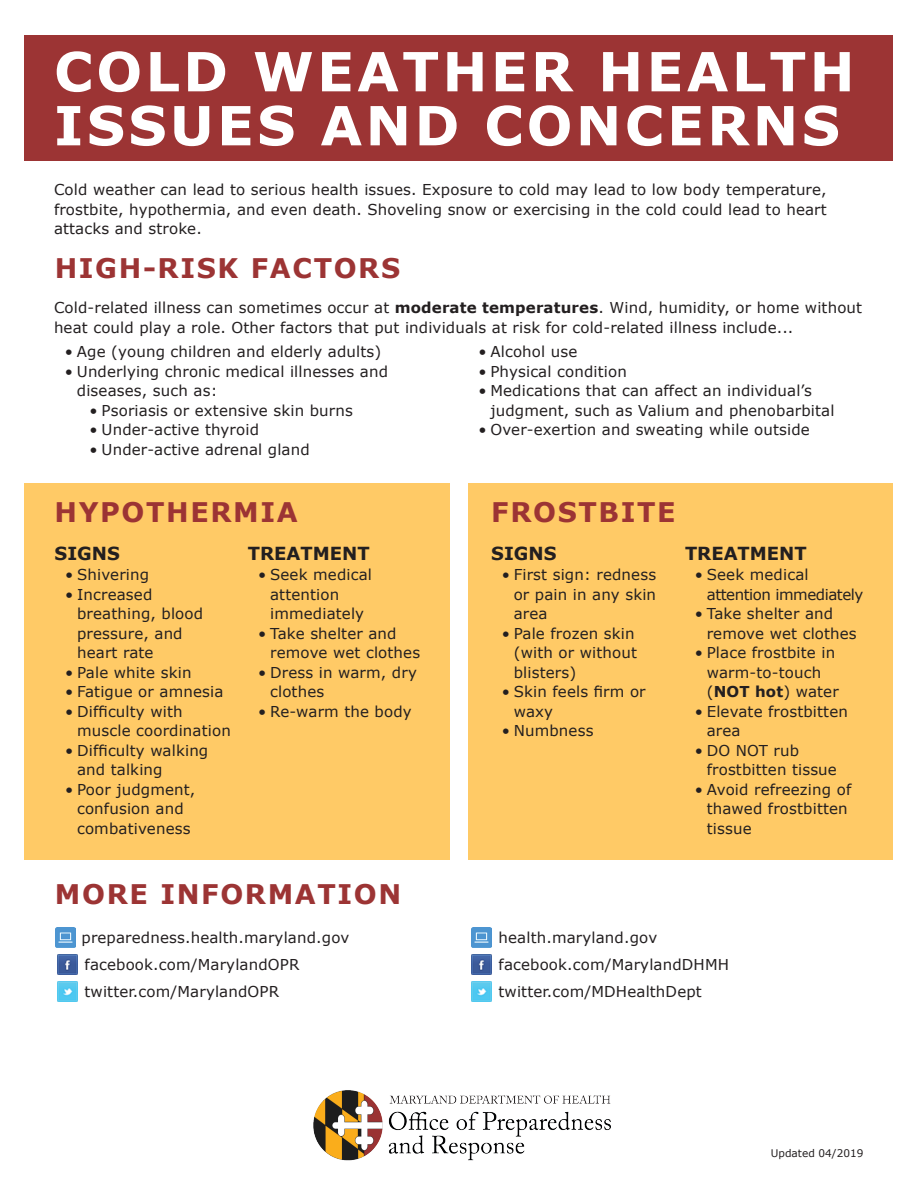
<style>
.page{position:relative;width:918px;height:1188px;background:#fff}
.page>*{position:absolute;margin:0;border:0;box-sizing:border-box;transform-origin:0 0}
.t1{font:700 54px/54px "Verdana";letter-spacing:.06em;color:#fff}
.t2{font:700 27px "Verdana";letter-spacing:.06em;color:#9c3434}
.t3{font:700 18px "Verdana";color:#231f20}
.t4{font:15px/19.5px "Verdana";letter-spacing:.01em;color:#231f20}
.t5{font:15px/19.5px "Verdana";letter-spacing:-.03em;color:#231f20}
.t6{font:10.5px "Verdana";color:#231f20}
.s1{font-weight:700}
</style>
<div class="page">
<div style="left:25px;top:35px;width:868px;height:125px;background:#9c3434"></div>
<div style="left:468px;top:483px;width:425px;height:377px;background:#ffca66"></div>
<div style="left:25px;top:483px;width:425px;height:377px;background:#ffca66"></div>
<img style="left:56px;top:927px;width:20px;height:20px">
<img style="left:57px;top:954px;width:20px;height:20px">
<img style="left:57px;top:981px;width:20px;height:20px">
<img style="left:471px;top:927px;width:20px;height:20px">
<img style="left:471px;top:954px;width:20px;height:20px">
<img style="left:471px;top:981px;width:20px;height:20px">
<img style="left:313px;top:1090px;width:298px;height:71px">
<p class="t1" style="left:54px;top:44px;width:802px">COLD WEATHER HEALTH<br>ISSUES AND CONCERNS</p>
<p class="t4" style="left:54px;top:180px;width:774px;text-align:justify">Cold weather can lead to serious health issues. Exposure to cold may lead to low body temperature, frostbite, hypothermia, and even death. Shoveling snow or exercising in the cold could lead to heart attacks and stroke.</p>
<p class="t2" style="left:55px;top:249px;width:347px">HIGH-RISK FACTORS</p>
<p class="t4" style="left:54px;top:298px;width:810px">Cold-related illness can sometimes occur at <span class="s1">moderate temperatures</span>. Wind, humidity, or home without heat could play a role. Other factors that put individuals at risk for cold-related illness include...</p>
<p class="t4" style="left:65px;top:342px;width:318px">• Age (young children and elderly adults)</p>
<p class="t4" style="left:77px;top:361px;width:313px;text-indent:-12px">• Underlying chronic medical illnesses and diseases, such as:</p>
<p class="t4" style="left:90px;top:400px;width:265px">• Psoriasis or extensive skin burns</p>
<p class="t4" style="left:90px;top:420px;width:171px">• Under-active thyroid</p>
<p class="t4" style="left:90px;top:439px;width:222px">• Under-active adrenal gland</p>
<p class="t2" style="left:55px;top:493px;width:245px">HYPOTHERMIA</p>
<p class="t3" style="left:55px;top:541px;width:67px">SIGNS</p>
<p class="t3" style="left:248px;top:541px;width:123px">TREATMENT</p>
<p class="t4" style="left:65px;top:565px;width:86px">• Shivering</p>
<p class="t4" style="left:77px;top:585px;width:128px;text-indent:-12px">• Increased breathing, blood pressure, and heart rate</p>
<p class="t4" style="left:65px;top:663px;width:128px">• Pale white skin</p>
<p class="t4" style="left:65px;top:682px;width:160px">• Fatigue or amnesia</p>
<p class="t4" style="left:77px;top:702px;width:155px;text-indent:-12px">• Difficulty with muscle coordination</p>
<p class="t4" style="left:77px;top:741px;width:133px;text-indent:-12px">• Difficulty walking and talking</p>
<p class="t4" style="left:65px;top:780px;width:132px;text-align:center">• Poor judgment, confusion and combativeness</p>
<p class="t4" style="left:270px;top:565px;width:103px;text-indent:-12px">• Seek medical attention immediately</p>
<p class="t4" style="left:270px;top:624px;width:152px;text-indent:-12px">• Take shelter and remove wet clothes</p>
<p class="t4" style="left:270px;top:663px;width:148px;text-indent:-12px">• Dress in warm, dry clothes</p>
<p class="t4" style="left:258px;top:702px;width:155px">• Re-warm the body</p>
<p class="t2" style="left:55px;top:875px;width:348px">MORE INFORMATION</p>
<p class="t4" style="left:82px;top:927px;width:269px">preparedness.health.maryland.gov</p>
<p class="t4" style="left:85px;top:954px;width:216px">facebook.com/MarylandOPR</p>
<p class="t4" style="left:85px;top:981px;width:196px">twitter.com/MarylandOPR</p>
<p class="t4" style="left:478px;top:342px;width:101px">• Alcohol use</p>
<p class="t4" style="left:478px;top:361px;width:150px">• Physical condition</p>
<p class="t4" style="left:490px;top:381px;width:346px;text-indent:-12px">• Medications that can affect an individual’s judgment, such as Valium and phenobarbital</p>
<p class="t4" style="left:478px;top:420px;width:333px">• Over-exertion and sweating while outside</p>
<p class="t2" style="left:491px;top:493px;width:186px">FROSTBITE</p>
<p class="t3" style="left:491px;top:541px;width:67px">SIGNS</p>
<p class="t3" style="left:685px;top:541px;width:123px">TREATMENT</p>
<p class="t4" style="left:514px;top:565px;width:144px;text-align:justify;text-indent:-12px">• First sign: redness or pain in any skin area</p>
<p class="t4" style="left:514px;top:624px;width:125px;text-indent:-12px">• Pale frozen skin (with or without blisters)</p>
<p class="t4" style="left:514px;top:682px;width:133px;text-indent:-12px">• Skin feels firm or waxy</p>
<p class="t4" style="left:502px;top:721px;width:93px">• Numbness</p>
<p class="t5" style="left:707px;top:565px;width:158px;text-indent:-12px">• Seek medical attention immediately</p>
<p class="t4" style="left:707px;top:604px;width:152px;text-indent:-12px">• Take shelter and remove wet clothes</p>
<p class="t4" style="left:707px;top:643px;width:134px;text-indent:-12px">• Place frostbite in warm-to-touch (<span class="s1">NOT hot</span>) water</p>
<p class="t4" style="left:707px;top:702px;width:143px;text-indent:-12px">• Elevate frostbitten area</p>
<p class="t4" style="left:707px;top:741px;width:132px;text-indent:-12px">• DO NOT rub frostbitten tissue</p>
<p class="t4" style="left:707px;top:780px;width:146px;text-indent:-12px">• Avoid refreezing of thawed frostbitten tissue</p>
<p class="t4" style="left:499px;top:927px;width:160px">health.maryland.gov</p>
<p class="t4" style="left:499px;top:954px;width:232px">facebook.com/MarylandDHMH</p>
<p class="t4" style="left:499px;top:981px;width:205px">twitter.com/MDHealthDept</p>
<p class="t6" style="left:771px;top:1146px;width:94px">Updated 04/2019</p>
</div>
